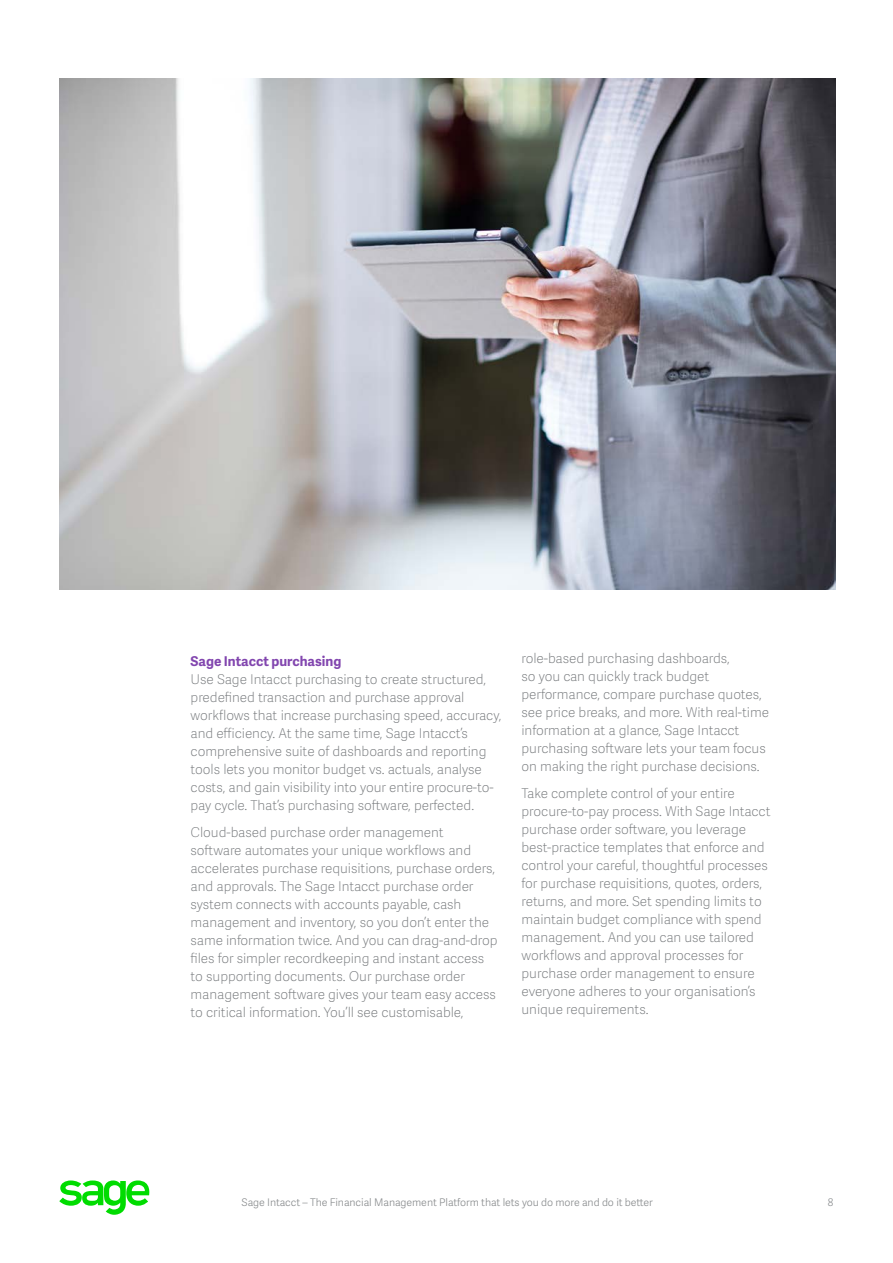
<style>
.page{position:relative;width:893px;height:1263px;background:#fff}
.page>*{position:absolute;margin:0;border:0;box-sizing:border-box;transform-origin:0 0}
.Body_Copy{font:13.5px/18px "Adelle Sans SAGE Th";letter-spacing:-.005em;color:#75787b}
.Body_Bold_SubHead_2{font:700 13.5px "Adelle Sans SAGE";color:#8246af}
.t1{font:10.5px "Adelle Sans SAGE Lt";letter-spacing:-.005em;color:#888b8d}
</style>
<div class="page">
<svg style="left:59px;top:1181px;width:91px;height:34px"></svg>
<img style="left:59px;top:78px;width:776px;height:512px">
<p class="Body_Bold_SubHead_2" style="left:190px;top:651px;width:152px">Sage Intacct purchasing</p>
<p class="Body_Copy" style="left:190px;top:670px;width:312px">Use Sage Intacct purchasing to create structured, predefined transaction and purchase approval workflows that increase purchasing speed, accuracy, and efficiency. At the same time, Sage Intacct’s comprehensive suite of dashboards and reporting tools lets you monitor budget vs. actuals, analyse costs, and gain visibility into your entire procure-to&shy;pay cycle. That’s purchasing software, perfected.</p>
<p class="Body_Copy" style="left:190px;top:823px;width:308px">Cloud-based purchase order management software automates your unique workflows and accelerates purchase requisitions, purchase orders, and approvals. The Sage Intacct purchase order system connects with accounts payable, cash management and inventory, so you don’t enter the same information twice. And you can drag-and-drop files for simpler recordkeeping and instant access to supporting documents. Our purchase order management software gives your team easy access to critical information. You’ll see customisable,</p>
<p class="Body_Copy" style="left:521px;top:648px;width:249px">role-based purchasing dashboards,<br>so you can quickly track budget performance, compare purchase quotes, see price breaks, and more. With real-time information at a glance, Sage Intacct purchasing software lets your team focus on making the right purchase decisions.</p>
<p class="Body_Copy" style="left:521px;top:783px;width:250px">Take complete control of your entire procure-to-pay process. With Sage Intacct purchase order software, you leverage best-practice templates that enforce and control your careful, thoughtful processes for purchase requisitions, quotes, orders, returns, and more. Set spending limits to maintain budget compliance with spend management. And you can use tailored workflows and approval processes for purchase order management to ensure everyone adheres to your organisation’s unique requirements.</p>
<p class="t1" style="left:241px;top:1195px;width:413px">Sage Intacct – The Financial Management Platform that lets you do more and do it better</p>
<p class="t1" style="left:827px;top:1195px;width:7px">8</p>
</div>
